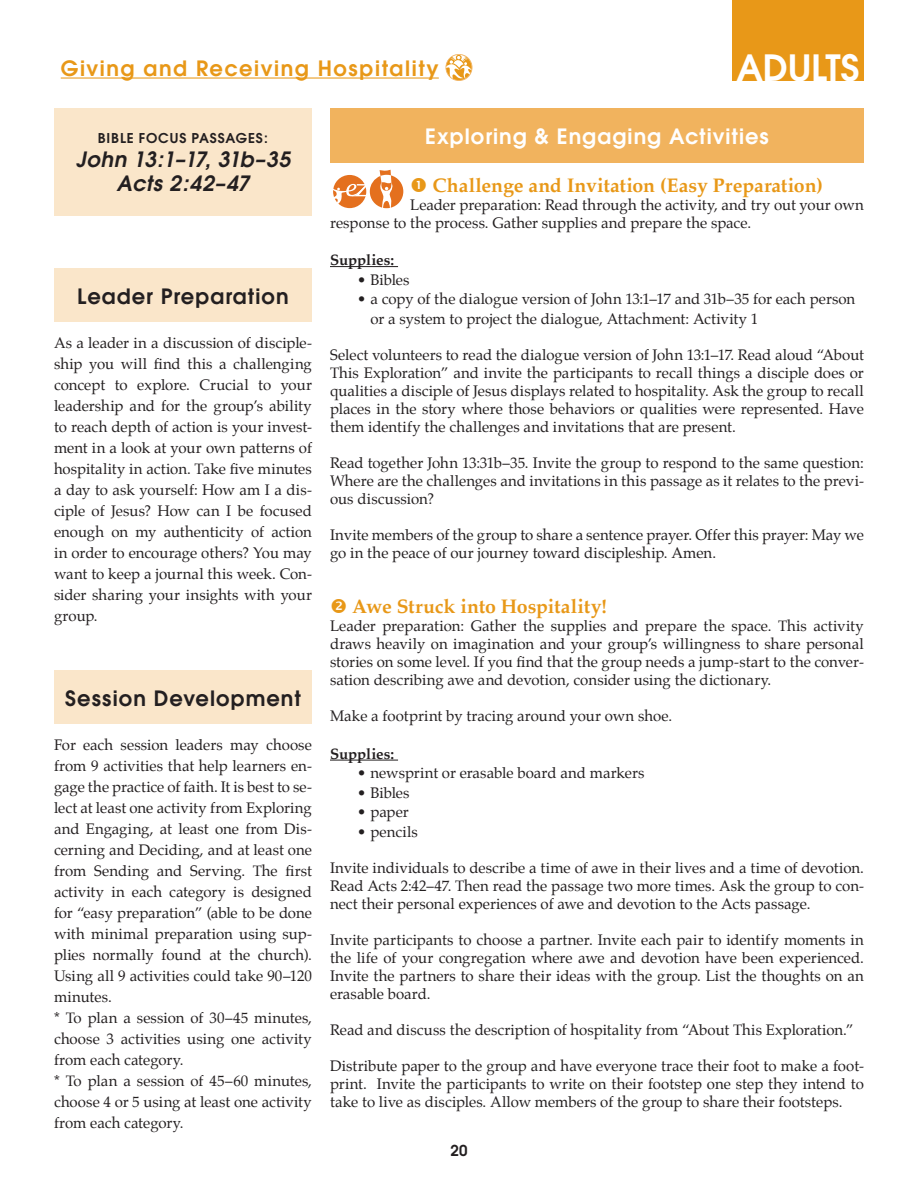
<style>
.page{position:relative;width:918px;height:1188px;background:#fff}
.page>*{position:absolute;margin:0;border:0;box-sizing:border-box;transform-origin:0 0}
.t1{font:600 36px "Avant Garde";letter-spacing:-.005em;color:#fff}
.t2{font:600 21px "Avant Garde";letter-spacing:.05em;color:#231f20}
.t3{font:600 21px "Avant Garde";letter-spacing:.075em;color:#e89818}
.t4{font:italic 600 21px/24px "Avant Garde";letter-spacing:.02em;color:#231f20;text-align:center}
.t5{font:600 21px "Avant Garde";letter-spacing:.05em;color:#fff}
.t6{font:700 19.5px "Palatino";color:#e89818}
.t7{font:15px/21px "Palatino";color:#231f20;text-align:justify}
.t8{font:700 15px "Palatino";letter-spacing:-.01em;color:#231f20}
.t9{font:600 15px "Avant Garde";color:#231f20}
.t10{font:600 13.5px "Avant Garde";letter-spacing:.06em;color:#231f20}
</style>
<div class="page">
<div style="left:732px;top:0;width:132px;height:81px;background:#e89818"></div>
<hr style="left:61px;top:78px;width:378px;height:1px;background:#e89818">
<svg style="left:446px;top:54px;width:27px;height:27px"></svg>
<div style="left:330px;top:108px;width:534px;height:55px;background:#f1b35e"></div>
<div style="left:54px;top:670px;width:258px;height:54px;background:#fae6ca"></div>
<div style="left:54px;top:108px;width:258px;height:108px;background:#fae6ca"></div>
<div style="left:54px;top:268px;width:258px;height:54px;background:#fae6ca"></div>
<hr style="left:330px;top:266px;width:68px;height:1px;background:#231f20">
<hr style="left:330px;top:760px;width:68px;height:1px;background:#231f20">
<svg style="left:333px;top:169px;width:70px;height:39px"></svg>
<p class="t3" style="left:61px;top:54px;width:380px">Giving and Receiving Hospitality</p>
<p class="t1" style="left:737px;top:44px;width:124px">Adults</p>
<p class="t10" style="left:98px;top:130px;width:139px">Bible Focus Passage</p>
<p class="t10" style="left:256px;top:130px;width:14px">s:</p>
<p class="t4" style="left:76px;top:147px;width:216px">John 13:1–17, 31b–35<br>Acts 2:42–47</p>
<p class="t2" style="left:77px;top:282px;width:213px">Leader Preparation</p>
<p class="t7" style="left:54px;top:333px;width:260px">As a leader in a discussion of disciple&shy;ship you will find this a challenging concept to explore. Crucial to your leadership and for the group’s ability to reach depth of action is your invest&shy;ment in a look at your own patterns of hospitality in action. Take five minutes a day to ask yourself: How am I a dis&shy;ciple of Jesus? How can I be focused enough on my authenticity of action in order to encourage others? You may want to keep a journal this week. Con&shy;sider sharing your insights with your group.</p>
<p class="t2" style="left:65px;top:684px;width:237px">Session Development</p>
<p class="t7" style="left:54px;top:735px;width:260px;text-align:left">For each session leaders may choose from 9 activities that help learners en&shy;gage the practice of faith. It is best to se&shy;lect at least one activity from Exploring and Engaging, at least one from Dis&shy;cerning and Deciding, and at least one from Sending and Serving. The first activity in each category is designed for “easy preparation” (able to be done with minimal preparation using sup&shy;plies normally found at the church).<br>Using all 9 activities could take 90–120 minutes.<br>* To plan a session of 30–45 minutes, choose 3 activities using one activity from each category.<br>* To plan a session of 45–60 minutes, choose 4 or 5 using at least one activity from each category.</p>
<p class="t5" style="left:425px;top:122px;width:345px">Exploring &amp; Engaging Activities</p>
<p class="t6" style="left:432px;top:168px;width:392px">Challenge and Invitation (Easy Preparation)</p>
<p class="t7" style="left:330px;top:195px;width:536px;line-height:18px;text-indent:80px">Leader preparation: Read through the activity, and try out your own response to the process. Gather supplies and prepare the space.</p>
<p class="t8" style="left:330px;top:247px;width:66px">Supplies:</p>
<p class="t7" style="left:357px;top:269px;width:54px">• Bibles</p>
<p class="t7" style="left:371px;top:289px;width:486px;line-height:19.5px;text-indent:-14px">• a copy of the dialogue version of John 13:1–17 and 31b–35 for each person or a system to project the dialogue, Attachment: Activity 1</p>
<p class="t7" style="left:330px;top:345px;width:536px;line-height:18px">Select volunteers to read the dialogue version of John 13:1–17. Read aloud “About This Exploration” and invite the participants to recall things a disciple does or qualities a disciple of Jesus displays related to hospitality. Ask the group to recall places in the story where those behaviors or qualities were represented. Have them identify the challenges and invitations that are present.</p>
<p class="t7" style="left:330px;top:453px;width:535px;line-height:18px">Read together John 13:31b–35. Invite the group to respond to the same question:<br>Where are the challenges and invitations in this passage as it relates to the previ&shy;ous discussion?</p>
<p class="t7" style="left:330px;top:525px;width:535px;line-height:18px">Invite members of the group to share a sentence prayer. Offer this prayer: May we go in the peace of our journey toward discipleship. Amen.</p>
<p class="t6" style="left:352px;top:590px;width:256px">Awe Struck into Hospitality!</p>
<p class="t7" style="left:330px;top:617px;width:535px;line-height:18px">Leader preparation: Gather the supplies and prepare the space. This activity draws heavily on imagination and your group’s willingness to share personal stories on some level. If you find that the group needs a jump-start to the conver&shy;sation describing awe and devotion, consider using the dictionary.</p>
<p class="t7" style="left:330px;top:705px;width:344px">Make a footprint by tracing around your own shoe.</p>
<p class="t8" style="left:330px;top:741px;width:66px">Supplies:</p>
<p class="t7" style="left:357px;top:762px;width:289px">• newsprint or erasable board and markers</p>
<p class="t7" style="left:357px;top:782px;width:54px">• Bibles</p>
<p class="t7" style="left:357px;top:801px;width:53px">• paper</p>
<p class="t7" style="left:357px;top:821px;width:62px">• pencils</p>
<p class="t7" style="left:330px;top:858px;width:535px;line-height:18px">Invite individuals to describe a time of awe in their lives and a time of devotion.<br>Read Acts 2:42–47. Then read the passage two more times. Ask the group to con&shy;nect their personal experiences of awe and devotion to the Acts passage.</p>
<p class="t7" style="left:330px;top:930px;width:535px;line-height:18px">Invite participants to choose a partner. Invite each pair to identify moments in the life of your congregation where awe and devotion have been experienced.<br>Invite the partners to share their ideas with the group. List the thoughts on an erasable board.</p>
<p class="t7" style="left:330px;top:1019px;width:525px">Read and discuss the description of hospitality from “About This Exploration.”</p>
<p class="t7" style="left:330px;top:1056px;width:535px;line-height:18px">Distribute paper to the group and have everyone trace their foot to make a foot&shy;print. Invite the participants to write on their footstep one step they intend to take to live as disciples. Allow members of the group to share their footsteps.</p>
<p class="t9" style="left:450px;top:1141px;width:19px">20</p>
</div>
